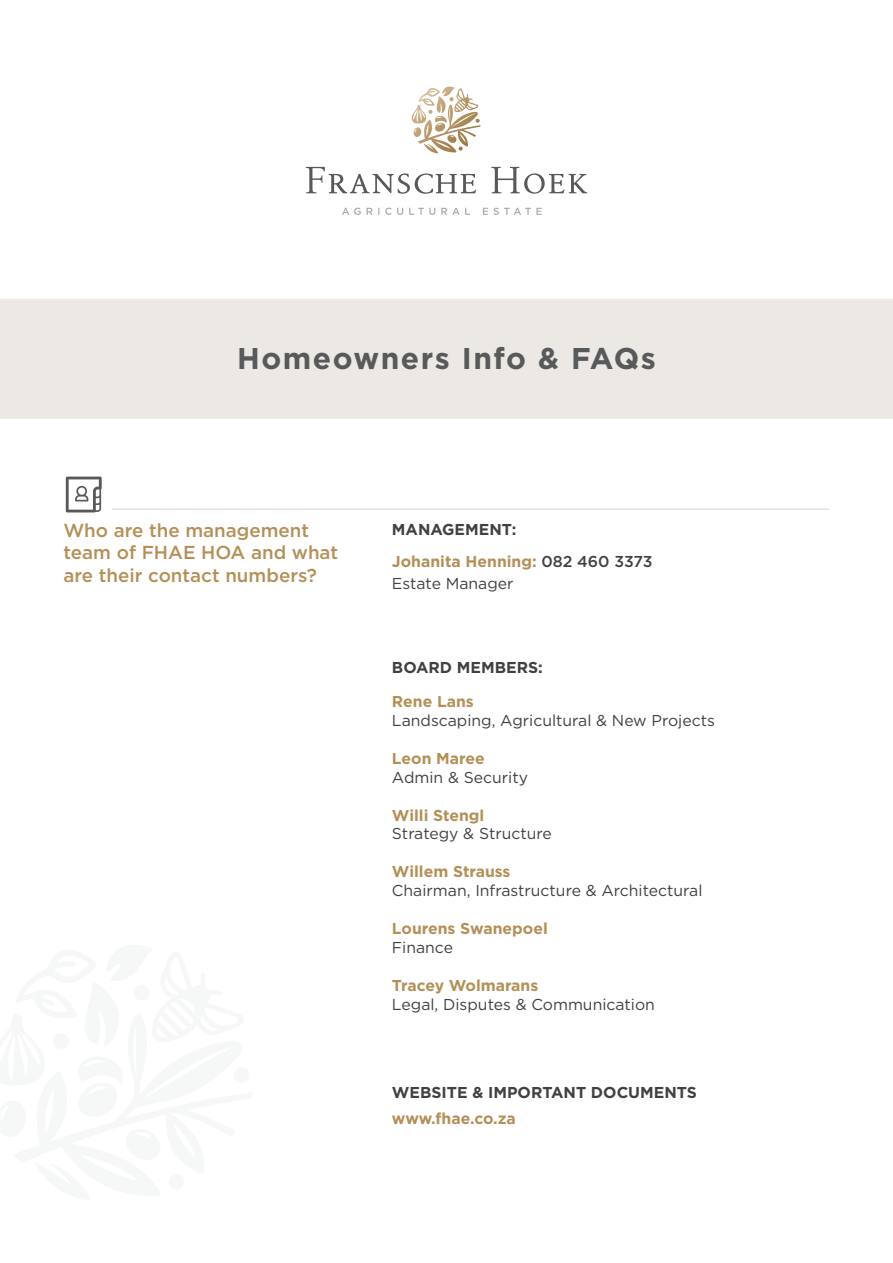
<style>
.page{position:relative;width:893px;height:1263px;background:#fff}
.page>*{position:absolute;margin:0;border:0;box-sizing:border-box;transform-origin:0 0}
.t1{font:700 30px "Gotham";letter-spacing:.05em;color:#58595b}
.t2{font:500 18.75px/22.5px "Gotham";color:#b49058}
.t3{font:15.75px "Gotham";color:#414042}
.t4{font:700 15.75px/32.4px "Gotham";color:#b49058}
.t5{font:700 15.75px "Gotham";color:#414042}
.s1{color:#414042}
.s2{font-weight:500;color:#414042}
</style>
<div class="page">
<div style="left:0;top:299px;width:893px;height:119px;background:#ece8e3"></div>
<svg style="left:306px;top:167px;width:281px;height:27px"></svg>
<svg style="left:342px;top:208px;width:200px;height:7px"></svg>
<svg style="left:418px;top:87px;width:61px;height:25px"></svg>
<svg style="left:66px;top:477px;width:36px;height:35px"></svg>
<hr style="left:112px;top:509px;width:717px;height:1px;background:#d1d3d4">
<h1 class="t1" style="left:237px;top:338px;width:420px">Homeowners Info &amp; FAQs</h1>
<p class="t2" style="left:63px;top:519px;width:276px">Who are the management team of FHAE HOA and what are their contact numbers?</p>
<p class="t4" style="left:392px;top:513px;width:262px"><span class="s1">MANAGEMENT:<br></span>Johanita Henning: <span class="s2">082 460 3373</span></p>
<p class="t3" style="left:392px;top:574px;width:123px">Estate Manager</p>
<p class="t5" style="left:392px;top:657px;width:152px">BOARD MEMBERS:</p>
<p class="t4" style="left:392px;top:685px;width:83px">Rene Lans</p>
<p class="t3" style="left:392px;top:710px;width:324px">Landscaping, Agricultural &amp; New Projects</p>
<p class="t4" style="left:392px;top:742px;width:94px">Leon Maree</p>
<p class="t3" style="left:392px;top:767px;width:138px">Admin &amp; Security</p>
<p class="t4" style="left:392px;top:799px;width:94px">Willi Stengl</p>
<p class="t3" style="left:392px;top:824px;width:161px">Strategy &amp; Structure</p>
<p class="t4" style="left:392px;top:855px;width:120px">Willem Strauss</p>
<p class="t3" style="left:392px;top:880px;width:312px">Chairman, Infrastructure &amp; Architectural</p>
<p class="t4" style="left:392px;top:912px;width:157px">Lourens Swanepoel</p>
<p class="t3" style="left:392px;top:937px;width:63px">Finance</p>
<p class="t4" style="left:392px;top:969px;width:148px">Tracey Wolmarans</p>
<p class="t3" style="left:392px;top:994px;width:264px">Legal, Disputes &amp; Communication</p>
<p class="t5" style="left:392px;top:1082px;width:306px">WEBSITE &amp; IMPORTANT DOCUMENTS</p>
<p class="t4" style="left:392px;top:1102px;width:125px">www.fhae.co.za</p>
</div>
